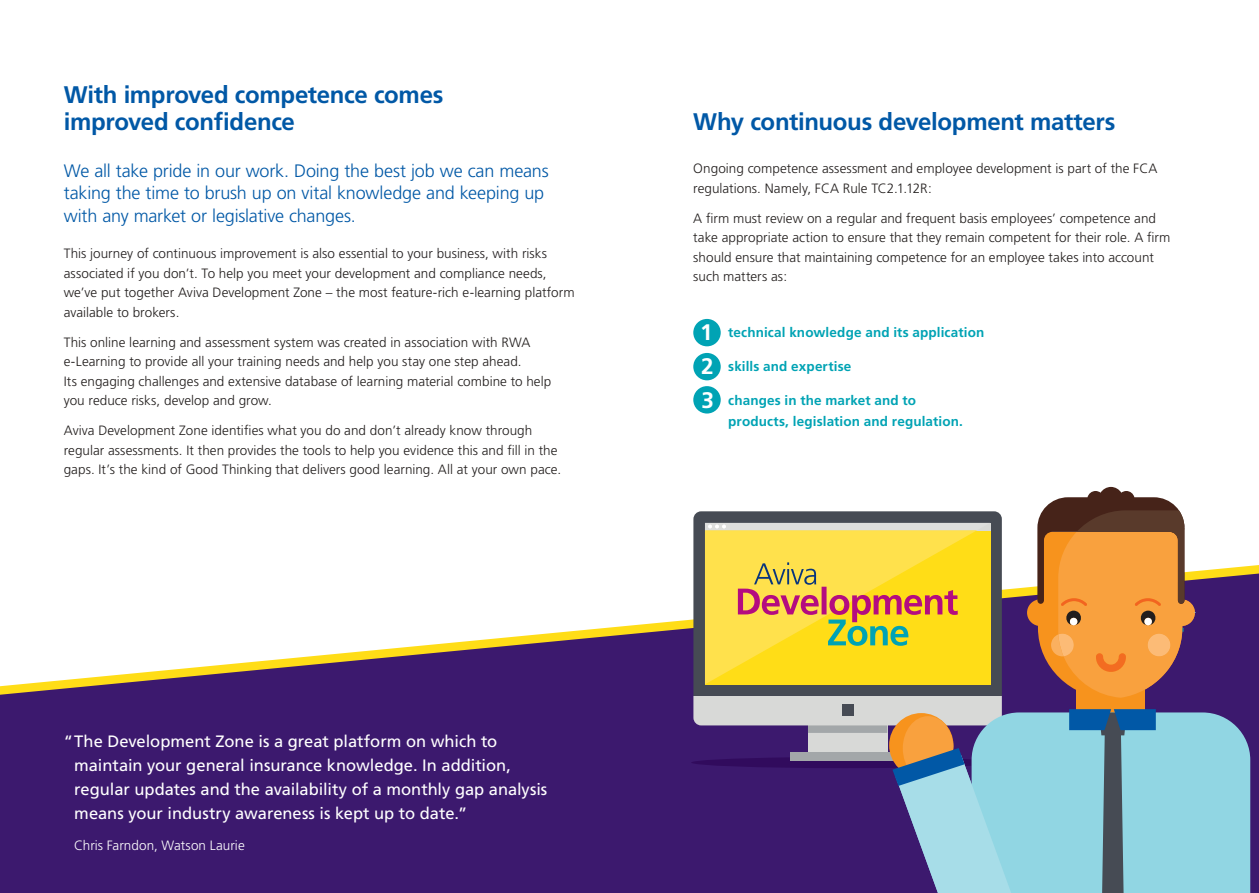
<style>
.page{position:relative;width:1259px;height:893px;background:#fff}
.page>*{position:absolute;margin:0;border:0;box-sizing:border-box;transform-origin:0 0}
.t1{font:700 24px/27px "Frutiger";letter-spacing:-.015em;color:#0158a6}
.t2{font:700 22.5px/33.8px "Frutiger";color:#fff;text-align:justify}
.t3{font:300 18px/22.5px "Frutiger";letter-spacing:-.01em;color:#0158a6}
.t4{font:16.5px/24px "Frutiger";color:#fff}
.t5{font:300 13.5px/19.5px "Frutiger";color:#221e1d}
.t6{font:700 13.5px/21px "Frutiger";letter-spacing:.01em;color:#00a3b4}
.t7{font:300 13.5px "Frutiger";color:#231f20}
.t8{font:300 13.5px "Frutiger";letter-spacing:.005em;color:#fff}
</style>
<div class="page">
<div style="left:0;top:695px;width:1259px;height:198px;background:#3c196e"></div>
<svg style="left:0;top:565px;width:1259px;height:130px"></svg>
<div style="left:693px;top:319px;width:27px;height:27px;background:#00a3b4;border-radius:50%"></div>
<div style="left:693px;top:353px;width:27px;height:27px;background:#00a3b4;border-radius:50%"></div>
<div style="left:693px;top:386px;width:27px;height:28px;background:#00a3b4;border-radius:50%"></div>
<div style="left:1194px;top:712px;width:56px;height:181px;background:#91d6e3"></div>
<svg style="left:691px;top:487px;width:503px;height:406px;background:#a49880"></svg>
<h1 class="t1" style="left:64px;top:81px;width:381px">With improved competence comes improved confidence</h1>
<h3 class="t3" style="left:64px;top:159px;width:486px">We all take pride in our work. Doing the best job we can means taking the time to brush up on vital knowledge and keeping up with any market or legislative changes.</h3>
<p class="t7" style="left:64px;top:246px;width:485px">This journey of continuous improvement is also essential to your business, with risks</p>
<p class="t5" style="left:64px;top:263px;width:512px">associated if you don’t. To help you meet your development and compliance needs, we’ve put together Aviva Development Zone – the most feature-rich e-learning platform available to brokers.</p>
<p class="t5" style="left:64px;top:332px;width:489px">This online learning and assessment system was created in association with RWA e-Learning to provide all your training needs and help you stay one step ahead.<br>Its engaging challenges and extensive database of learning material combine to help you reduce risks, develop and grow.</p>
<p class="t5" style="left:64px;top:421px;width:499px">Aviva Development Zone identifies what you do and don’t already know through regular assessments. It then provides the tools to help you evidence this and fill in the gaps. It’s the kind of Good Thinking that delivers good learning. All at your own pace.</p>
<p class="t4" style="left:74px;top:729px;width:474px;text-indent:-10px">“ The Development Zone is a great platform on which to maintain your general insurance knowledge. In addition, regular updates and the availability of a monthly gap analysis means your industry awareness is kept up to date.”</p>
<p class="t8" style="left:74px;top:838px;width:172px">Chris Farndon, Watson Laurie</p>
<h1 class="t1" style="left:693px;top:108px;width:423px">Why continuous development matters</h1>
<p class="t5" style="left:693px;top:159px;width:466px">Ongoing competence assessment and employee development is part of the FCA regulations. Namely, FCA Rule TC2.1.12R:</p>
<p class="t5" style="left:693px;top:209px;width:478px">A firm must review on a regular and frequent basis employees’ competence and take appropriate action to ensure that they remain competent for their role. A firm should ensure that maintaining competence for an employee takes into account such matters as:</p>
<h2 class="t2" style="left:700px;top:315px;width:15px">1<br>2<br>3</h2>
<p class="t6" style="left:728px;top:322px;width:258px">technical knowledge and its application</p>
<p class="t6" style="left:728px;top:356px;width:125px">skills and expertise</p>
<p class="t6" style="left:728px;top:390px;width:236px">changes in the market and to products, legislation and regulation.</p>
</div>
